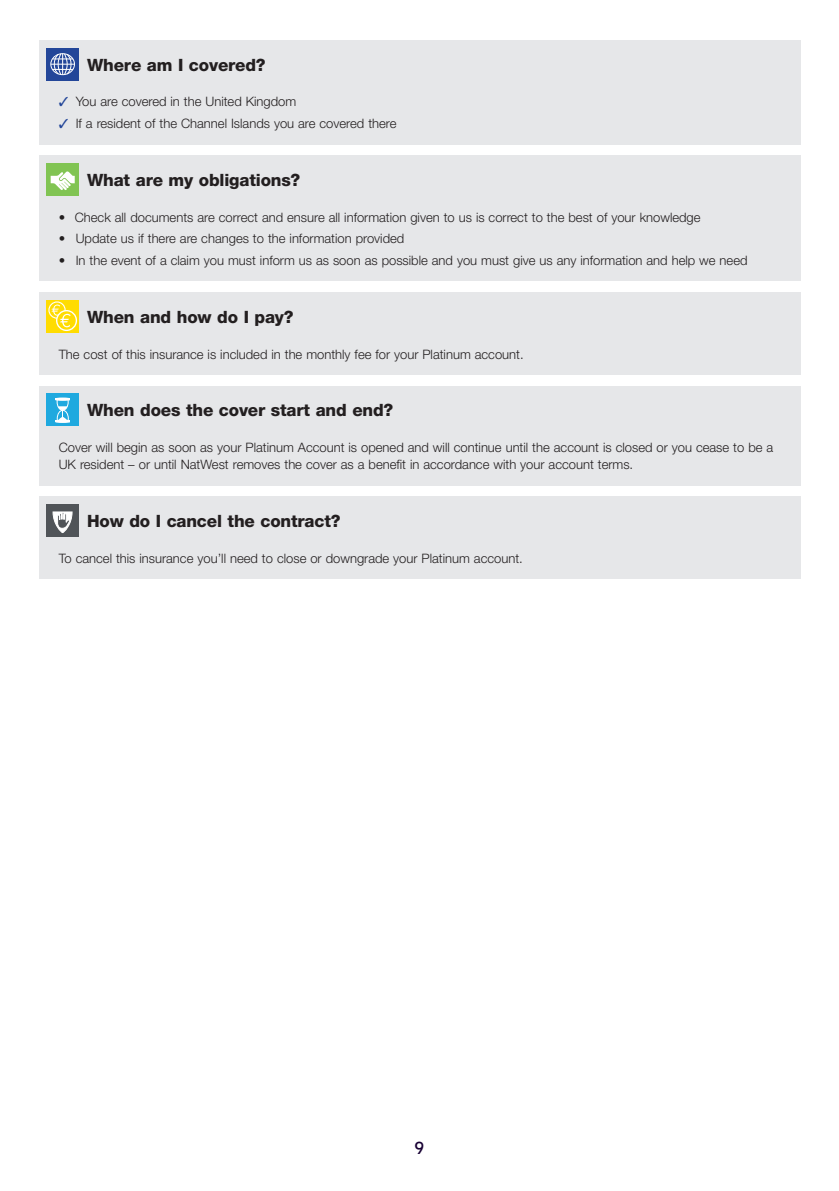
<style>
.page{position:relative;width:839px;height:1191px;background:#fff}
.page>*{position:absolute;margin:0;border:0;box-sizing:border-box;transform-origin:0 0}
.t1{font:18px "RN House Sans";color:#180034}
.t2{font:800 17px "Helvetica Neue";letter-spacing:-.01em;color:#231f20}
.t3{font:300 13px/17px "Helvetica Neue";color:#231f20}
.s1{color:#234699}
</style>
<div class="page">
<div style="left:39px;top:40px;width:761px;height:104px;background:#e6e7e9"></div>
<div style="left:47px;top:48px;width:32px;height:32px;background:#234699"></div>
<svg style="left:50px;top:53px;width:25px;height:23px"></svg>
<div style="left:39px;top:155px;width:761px;height:126px;background:#e6e7e9"></div>
<div style="left:47px;top:163px;width:32px;height:33px;background:#81c453"></div>
<svg style="left:51px;top:171px;width:24px;height:19px"></svg>
<div style="left:39px;top:292px;width:761px;height:82px;background:#e6e7e9"></div>
<div style="left:47px;top:300px;width:32px;height:32px;background:#ffdc01"></div>
<svg style="left:49px;top:302px;width:16px;height:16px"></svg>
<div style="left:48px;top:301px;width:18px;height:18px;border:1px solid #fff;border-radius:50%"></div>
<svg style="left:57px;top:311px;width:19px;height:19px"></svg>
<div style="left:56px;top:310px;width:21px;height:21px;border:1px solid #fff;border-radius:50%"></div>
<svg style="left:52px;top:304px;width:19px;height:23px"></svg>
<div style="left:39px;top:386px;width:761px;height:99px;background:#e6e7e9"></div>
<div style="left:47px;top:394px;width:32px;height:32px;background:#1fa9df"></div>
<svg style="left:55px;top:397px;width:15px;height:26px"></svg>
<div style="left:39px;top:496px;width:761px;height:83px;background:#e6e7e9"></div>
<div style="left:47px;top:504px;width:32px;height:33px;background:#505458"></div>
<svg style="left:52px;top:511px;width:21px;height:22px"></svg>
<h2 class="t2" style="left:87px;top:54px;width:180px">Where am I covered?</h2>
<p class="t3" style="left:59px;top:93px;width:239px"><span class="s1">✓</span> You are covered in the United Kingdom</p>
<p class="t3" style="left:59px;top:115px;width:339px"><span class="s1">✓</span> If a resident of the Channel Islands you are covered there</p>
<h2 class="t2" style="left:87px;top:170px;width:215px">What are my obligations?</h2>
<p class="t3" style="left:59px;top:208px;width:643px">• Check all documents are correct and ensure all information given to us is correct to the best of your knowledge</p>
<p class="t3" style="left:59px;top:229px;width:347px">• Update us if there are changes to the information provided</p>
<p class="t3" style="left:59px;top:251px;width:690px">• In the event of a claim you must inform us as soon as possible and you must give us any information and help we need</p>
<h2 class="t2" style="left:87px;top:306px;width:208px">When and how do I pay?</h2>
<p class="t3" style="left:59px;top:345px;width:466px">The cost of this insurance is included in the monthly fee for your Platinum account.</p>
<h2 class="t2" style="left:87px;top:400px;width:308px">When does the cover start and end?</h2>
<p class="t3" style="left:59px;top:439px;width:716px">Cover will begin as soon as your Platinum Account is opened and will continue until the account is closed or you cease to be a<br>UK resident – or until NatWest removes the cover as a benefit in accordance with your account terms.</p>
<h2 class="t2" style="left:87px;top:511px;width:255px">How do I cancel the contract?</h2>
<p class="t3" style="left:59px;top:549px;width:466px">To cancel this insurance you’ll need to close or downgrade your Platinum account.</p>
<h1 class="t1" style="left:414px;top:1136px;width:11px">9</h1>
</div>
